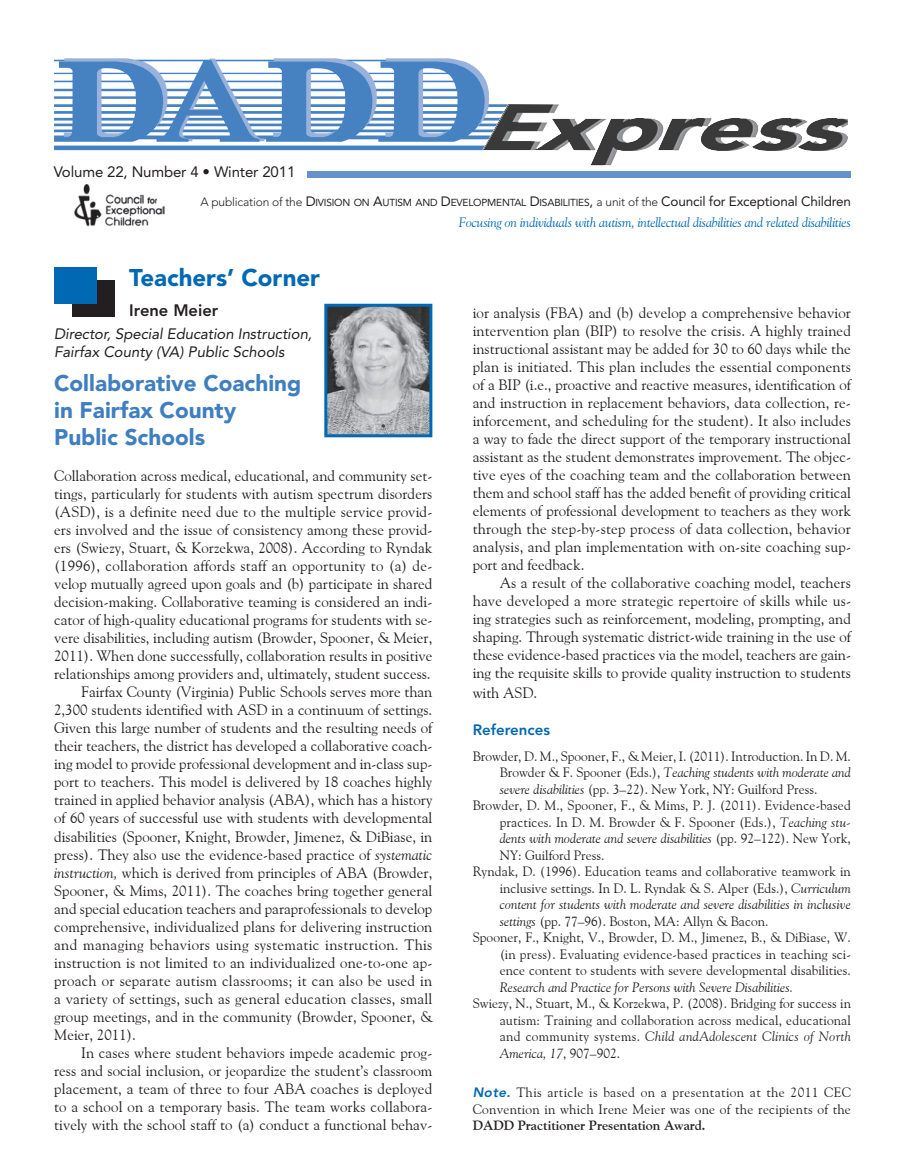
<style>
.page{position:relative;width:905px;height:1175px;background:#fff}
.page>*{position:absolute;margin:0;border:0;box-sizing:border-box;transform-origin:0 0}
.t1{font:900 24px "Avenir";color:#0168b3}
.t2{font:900 22.5px/27px "Avenir";color:#3f7fc1}
.t3{font:800 16.5px "Avenir";color:#231f20}
.t4{font:15px/18px "Goudy Old Style BT";letter-spacing:.005em;color:#231f20;text-align:justify}
.t5{font:italic 15px/18px "Avenir";letter-spacing:-.005em;color:#231f20}
.t6{font:15px "Goudy Old Style BT";letter-spacing:.025em;color:#231f20}
.t7{font:15px "Avenir";letter-spacing:-.01em;color:#231f20}
.t8{font:800 15px "Avenir";color:#0168b3}
.t9{font:13.5px/16.5px "Goudy Old Style BT";letter-spacing:.01em;color:#231f20;text-align:justify}
.t10{font:italic 13.5px "Goudy Old Style BT";color:#231f20}
.t11{font:italic 13.5px "Goudy Old Style BT";letter-spacing:-.015em;color:#0168b3}
.t12{font:700 13.5px "Goudy Old Style BT";color:#231f20}
.t13{font:10.2px "Avenir";letter-spacing:-.02em;color:#231f20}
.s1{font-weight:300;font-size:12px}
.s2{font-size:13.5px}
.s3{font-style:italic}
.s4{font-style:normal}
.s5{font-family:"Avenir";font-weight:800;font-style:italic;color:#0168b3}
</style>
<div class="page">
<div style="left:307px;top:172px;width:543px;height:6px;background:#6692cb"></div>
<img style="left:74px;top:185px;width:90px;height:42px">
<div style="left:72px;top:280px;width:42px;height:36px;background:#231f20"></div>
<div style="left:55px;top:267px;width:42px;height:37px;background:#0168b3"></div>
<img style="left:54px;top:58px;width:460px;height:92px">
<img style="left:590px;top:119px;width:18px;height:30px">
<img style="left:507px;top:104px;width:2px;height:45px">
<svg style="left:324px;top:304px;width:108px;height:133px;background:#98a1aa"></svg>
<p class="t7" style="left:54px;top:165px;width:243px">Volume 22, Number 4 • Winter 2011</p>
<p class="t13" style="left:200px;top:198px;width:652px"><span class="s1">A publication of the</span> <span class="s2">D</span>IVISION ON <span class="s2">A</span>UTISM AND <span class="s2">D</span>EVELOPMENTAL <span class="s2">D</span>ISABILITIES<span class="s2">,</span> <span class="s1">a unit of the</span> <span class="s2">Council for Exceptional Children</span></p>
<h1 class="t1" style="left:129px;top:268px;width:192px">Teachers’ Corner</h1>
<p class="t3" style="left:129px;top:303px;width:90px">Irene Meier</p>
<p class="t5" style="left:54px;top:326px;width:259px">Director, Special Education Instruction,<br>Fairfax County (VA) Public Schools</p>
<h2 class="t2" style="left:54px;top:372px;width:249px">Collaborative Coaching in Fairfax County<br>Public Schools</h2>
<p class="t4" style="left:54px;top:467px;width:379px">Collaboration across medical, educational, and community set-</p>
<p class="t4" style="left:54px;top:485px;width:380px">tings, particularly for students with autism spectrum disorders</p>
<p class="t4" style="left:54px;top:503px;width:380px">(ASD), is a definite need due to the multiple service provid-</p>
<p class="t4" style="left:54px;top:521px;width:380px">ers involved and the issue of consistency among these provid-</p>
<p class="t4" style="left:54px;top:539px;width:379px">ers (Swiezy, Stuart, &amp; Korzekwa, 2008). According to Ryndak</p>
<p class="t4" style="left:54px;top:557px;width:379px">(1996), collaboration affords staff an opportunity to (a) de-</p>
<p class="t4" style="left:54px;top:575px;width:379px">velop mutually agreed upon goals and (b) participate in shared</p>
<p class="t4" style="left:54px;top:593px;width:379px">decision-making. Collaborative teaming is considered an indi-</p>
<p class="t4" style="left:54px;top:611px;width:379px">cator of high-quality educational programs for students with se-</p>
<p class="t4" style="left:54px;top:629px;width:380px">vere disabilities, including autism (Browder, Spooner, &amp; Meier,</p>
<p class="t4" style="left:54px;top:647px;width:380px">2011). When done successfully, collaboration results in positive</p>
<p class="t4" style="left:54px;top:665px;width:378px">relationships among providers and, ultimately, student success.</p>
<p class="t4" style="left:81px;top:683px;width:353px">Fairfax County (Virginia) Public Schools serves more than</p>
<p class="t4" style="left:54px;top:701px;width:379px">2,300 students identified with ASD in a continuum of settings.</p>
<p class="t4" style="left:54px;top:719px;width:380px">Given this large number of students and the resulting needs of</p>
<p class="t4" style="left:54px;top:737px;width:380px">their teachers, the district has developed a collaborative coach-</p>
<p class="t4" style="left:54px;top:755px;width:380px">ing model to provide professional development and in-class sup-</p>
<p class="t4" style="left:54px;top:773px;width:379px">port to teachers. This model is delivered by 18 coaches highly</p>
<p class="t4" style="left:54px;top:791px;width:379px">trained in applied behavior analysis (ABA), which has a history</p>
<p class="t4" style="left:54px;top:809px;width:380px">of 60 years of successful use with students with developmental</p>
<p class="t4" style="left:54px;top:827px;width:379px">disabilities (Spooner, Knight, Browder, Jimenez, &amp; DiBiase, in</p>
<p class="t4" style="left:54px;top:845px;width:379px">press). They also use the evidence-based practice of <span class="s3">systematic</span></p>
<p class="t4" style="left:54px;top:863px;width:380px"><span class="s3">instruction,</span> which is derived from principles of ABA (Browder,</p>
<p class="t4" style="left:54px;top:881px;width:380px">Spooner, &amp; Mims, 2011). The coaches bring together general</p>
<p class="t4" style="left:54px;top:899px;width:380px">and special education teachers and paraprofessionals to develop</p>
<p class="t4" style="left:54px;top:917px;width:380px">comprehensive, individualized plans for delivering instruction</p>
<p class="t6" style="left:54px;top:935px;width:380px">and managing behaviors using systematic instruction. This</p>
<p class="t4" style="left:54px;top:953px;width:379px">instruction is not limited to an individualized one-to-one ap-</p>
<p class="t4" style="left:54px;top:971px;width:380px">proach or separate autism classrooms; it can also be used in</p>
<p class="t4" style="left:54px;top:989px;width:380px">a variety of settings, such as general education classes, small</p>
<p class="t4" style="left:54px;top:1007px;width:379px">group meetings, and in the community (Browder, Spooner, &amp;</p>
<p class="t4" style="left:54px;top:1025px;width:83px">Meier, 2011).</p>
<p class="t4" style="left:81px;top:1043px;width:352px">In cases where student behaviors impede academic prog-</p>
<p class="t4" style="left:54px;top:1061px;width:379px">ress and social inclusion, or jeopardize the student’s classroom</p>
<p class="t4" style="left:54px;top:1079px;width:380px">placement, a team of three to four ABA coaches is deployed</p>
<p class="t4" style="left:54px;top:1097px;width:379px">to a school on a temporary basis. The team works collabora-</p>
<p class="t4" style="left:54px;top:1115px;width:380px">tively with the school staff to (a) conduct a functional behav-</p>
<p class="t11" style="left:459px;top:213px;width:393px">Focusing on individuals with autism, intellectual disabilities and related disabilities</p>
<p class="t4" style="left:473px;top:304px;width:380px">ior analysis (FBA) and (b) develop a comprehensive behavior intervention plan (BIP) to resolve the crisis. A highly trained instructional assistant may be added for 30 to 60 days while the plan is initiated. This plan includes the essential components of a BIP (i.e., proactive and reactive measures, identification of and instruction in replacement behaviors, data collection, re&shy;inforcement, and scheduling for the student). It also includes a way to fade the direct support of the temporary instructional assistant as the student demonstrates improvement. The objec&shy;tive eyes of the coaching team and the collaboration between them and school staff has the added benefit of providing critical elements of professional development to teachers as they work through the step-by-step process of data collection, behavior analysis, and plan implementation with on-site coaching sup&shy;port and feedback.</p>
<p class="t4" style="left:473px;top:574px;width:380px;text-indent:27px">As a result of the collaborative coaching model, teachers have developed a more strategic repertoire of skills while us&shy;ing strategies such as reinforcement, modeling, prompting, and shaping. Through systematic district-wide training in the use of these evidence-based practices via the model, teachers are gain&shy;ing the requisite skills to provide quality instruction to students</p>
<p class="t4" style="left:473px;top:683px;width:66px">with ASD.</p>
<p class="t8" style="left:473px;top:724px;width:79px">References</p>
<p class="t9" style="left:473px;top:747px;width:379px">Browder, D. M., Spooner, F., &amp; Meier, I. (2011). Introduction. In D. M.</p>
<p class="t10" style="left:500px;top:764px;width:353px"><span class="s4">Browder &amp; F. Spooner (Eds.),</span> Teaching students with moderate and</p>
<p class="t9" style="left:500px;top:780px;width:319px"><span class="s3">severe disabilities</span> (pp. 3–22). New York, NY: Guilford Press.</p>
<p class="t9" style="left:473px;top:797px;width:380px">Browder, D. M., Spooner, F., &amp; Mims, P. J. (2011). Evidence-based</p>
<p class="t9" style="left:500px;top:813px;width:352px">practices. In D. M. Browder &amp; F. Spooner (Eds.), <span class="s3">Teaching stu-</span></p>
<p class="t10" style="left:500px;top:830px;width:352px">dents with moderate and severe disabilities <span class="s4">(pp. 92–122). New York,</span></p>
<p class="t9" style="left:500px;top:846px;width:106px">NY: Guilford Press.</p>
<p class="t9" style="left:473px;top:863px;width:379px">Ryndak, D. (1996). Education teams and collaborative teamwork in</p>
<p class="t9" style="left:500px;top:879px;width:352px">inclusive settings. In D. L. Ryndak &amp; S. Alper (Eds.), <span class="s3">Curriculum</span></p>
<p class="t10" style="left:500px;top:896px;width:352px">content for students with moderate and severe disabilities in inclusive</p>
<p class="t9" style="left:500px;top:912px;width:270px"><span class="s3">settings</span> (pp. 77–96). Boston, MA: Allyn &amp; Bacon.</p>
<p class="t9" style="left:473px;top:929px;width:379px">Spooner, F., Knight, V., Browder, D. M., Jimenez, B., &amp; DiBiase, W.</p>
<p class="t9" style="left:500px;top:945px;width:353px">(in press). Evaluating evidence-based practices in teaching sci-</p>
<p class="t9" style="left:500px;top:962px;width:352px">ence content to students with severe developmental disabilities.</p>
<p class="t10" style="left:500px;top:979px;width:295px">Research and Practice for Persons with Severe Disabilities.</p>
<p class="t9" style="left:500px;top:995px;width:353px;text-indent:-27px">Swiezy, N., Stuart, M., &amp; Korzekwa, P. (2008). Bridging for success in autism: Training and collaboration across medical, educational and community systems. <span class="s3">Child andAdolescent Clinics of North America, 17</span>, 907–902.</p>
<p class="t9" style="left:473px;top:1084px;width:380px"><span class="s5">Note.</span> This article is based on a presentation at the 2011 CEC<br>Convention in which Irene Meier was one of the recipients of the</p>
<p class="t12" style="left:473px;top:1117px;width:234px">DADD Practitioner Presentation Award.</p>
</div>
